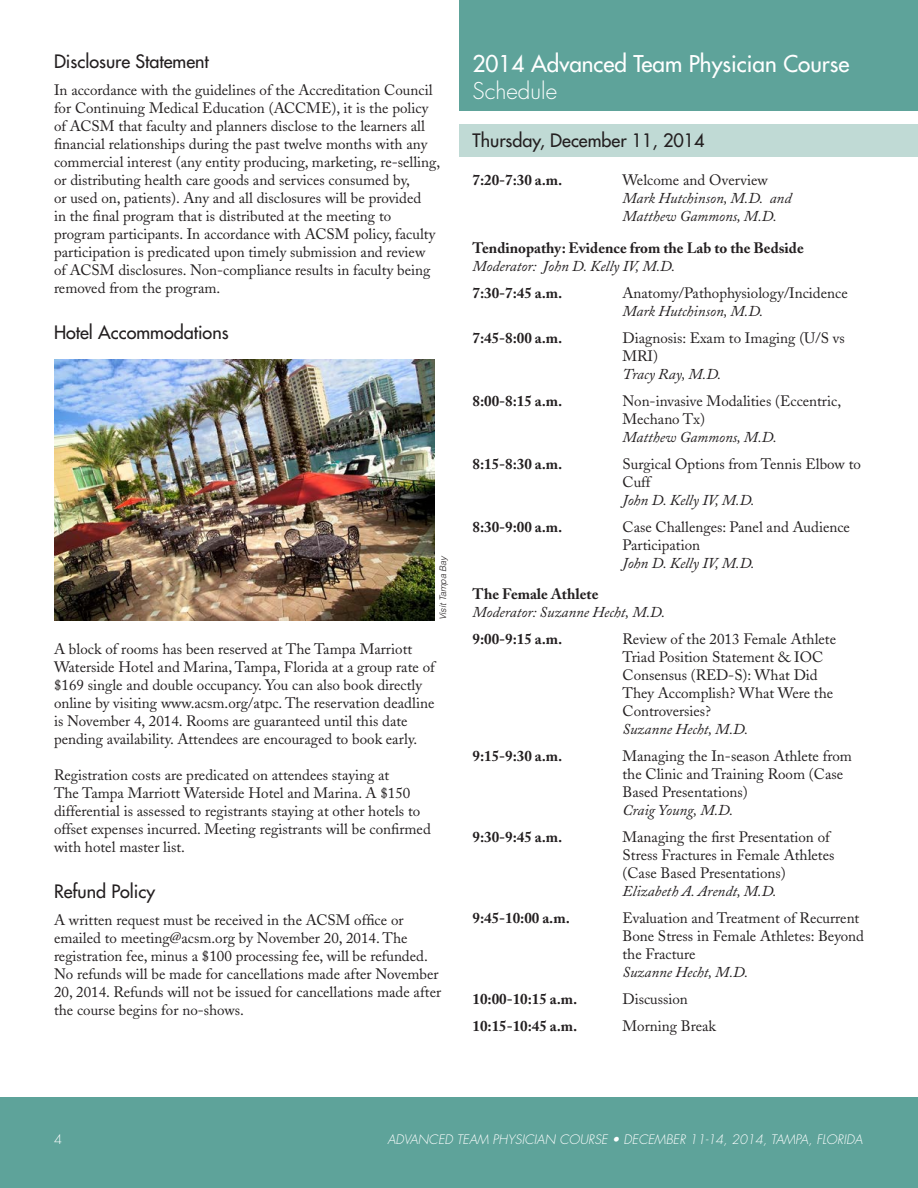
<style>
.page{position:relative;width:918px;height:1188px;background:#fff}
.page>*{position:absolute;margin:0;border:0;box-sizing:border-box;transform-origin:0 0}
.t1{font:22.5px "Futura";color:#fff}
.t2{font:300 22.5px "Futura";color:#fff}
.t3{font:18px "Futura";color:#231f20}
.t4{font:15px/18px "Adobe Caslon";color:#231f20}
.t5{font:italic 15px/18px "Adobe Caslon";color:#231f20}
.t6{font:700 15px "Adobe Caslon";color:#231f20}
.t7{font:italic 300 12.75px "Futura";color:#fff}
.t8{font:300 12.75px "Futura";color:#fff}
.t9{font:italic 300 9px "Helvetica LT Std";color:#231f20}
</style>
<div class="page">
<div style="left:459px;top:0;width:459px;height:110px;background:#5ea39a"></div>
<div style="left:459px;top:125px;width:459px;height:32px;background:#c0dad5"></div>
<div style="left:0;top:1097px;width:918px;height:91px;background:#5ea39a"></div>
<img style="left:54px;top:360px;width:381px;height:261px">
<p class="t3" style="left:54px;top:50px;width:156px">Disclosure Statement</p>
<p class="t4" style="left:54px;top:81px;width:388px">In accordance with the guidelines of the Accreditation Council for Continuing Medical Education (ACCME), it is the policy of ACSM that faculty and planners disclose to the learners all financial relationships during the past twelve months with any commercial interest (any entity producing, marketing, re-selling, or distributing health care goods and services consumed by,<br>or used on, patients). Any and all disclosures will be provided<br>in the final program that is distributed at the meeting to program participants. In accordance with ACSM policy, faculty participation is predicated upon timely submission and review of ACSM disclosures. Non-compliance results in faculty being removed from the program.</p>
<p class="t3" style="left:54px;top:321px;width:176px">Hotel Accommodations</p>
<p class="t9" style="left:437px;top:620px;width:66px;rotate:-90deg">Visit Tampa Bay</p>
<p class="t4" style="left:54px;top:640px;width:382px">A block of rooms has been reserved at The Tampa Marriott Waterside Hotel and Marina, Tampa, Florida at a group rate of $169 single and double occupancy. You can also book directly online by visiting www.acsm.org/atpc. The reservation deadline is November 4, 2014. Rooms are guaranteed until this date pending availability. Attendees are encouraged to book early.</p>
<p class="t4" style="left:54px;top:766px;width:378px">Registration costs are predicated on attendees staying at<br>The Tampa Marriott Waterside Hotel and Marina. A $150 differential is assessed to registrants staying at other hotels to offset expenses incurred. Meeting registrants will be confirmed with hotel master list.</p>
<p class="t3" style="left:54px;top:879px;width:103px">Refund Policy</p>
<p class="t4" style="left:54px;top:911px;width:389px">A written request must be received in the ACSM office or emailed to meeting@acsm.org by November 20, 2014. The registration fee, minus a $100 processing fee, will be refunded.<br>No refunds will be made for cancellations made after November 20, 2014. Refunds will not be issued for cancellations made after the course begins for no-shows.</p>
<h1 class="t1" style="left:472px;top:49px;width:378px">2014 Advanced Team Physician Course</h1>
<h1 class="t2" style="left:472px;top:76px;width:86px">Schedule</h1>
<p class="t3" style="left:472px;top:128px;width:234px">Thursday, December 11, 2014</p>
<p class="t6" style="left:472px;top:171px;width:91px">7:20-7:30 a.m.</p>
<p class="t4" style="left:622px;top:171px;width:147px">Welcome and Overview</p>
<p class="t5" style="left:622px;top:190px;width:170px">Mark Hutchinson, M.D. and<br>Matthew Gammons, M.D.</p>
<p class="t6" style="left:472px;top:238px;width:333px">Tendinopathy: Evidence from the Lab to the Bedside</p>
<p class="t5" style="left:472px;top:257px;width:204px">Moderator: John D. Kelly IV, M.D.</p>
<p class="t6" style="left:472px;top:283px;width:91px">7:30-7:45 a.m.</p>
<p class="t4" style="left:622px;top:284px;width:227px">Anatomy/Pathophysiology/Incidence</p>
<p class="t5" style="left:622px;top:302px;width:142px">Mark Hutchinson, M.D.</p>
<p class="t6" style="left:472px;top:328px;width:91px">7:45-8:00 a.m.</p>
<p class="t4" style="left:622px;top:329px;width:224px">Diagnosis: Exam to Imaging (U/S vs<br>MRI)</p>
<p class="t5" style="left:622px;top:365px;width:100px">Tracy Ray, M.D.</p>
<p class="t6" style="left:472px;top:391px;width:91px">8:00-8:15 a.m.</p>
<p class="t4" style="left:622px;top:392px;width:220px">Non-invasive Modalities (Eccentric,<br>Mechano Tx)</p>
<p class="t5" style="left:622px;top:428px;width:156px">Matthew Gammons, M.D.</p>
<p class="t6" style="left:472px;top:454px;width:91px">8:15-8:30 a.m.</p>
<p class="t4" style="left:622px;top:455px;width:240px">Surgical Options from Tennis Elbow to<br>Cuff</p>
<p class="t5" style="left:622px;top:491px;width:134px">John D. Kelly IV, M.D.</p>
<p class="t6" style="left:472px;top:517px;width:91px">8:30-9:00 a.m.</p>
<p class="t4" style="left:622px;top:518px;width:229px">Case Challenges: Panel and Audience<br>Participation</p>
<p class="t5" style="left:622px;top:554px;width:134px">John D. Kelly IV, M.D.</p>
<p class="t6" style="left:472px;top:585px;width:127px">The Female Athlete</p>
<p class="t5" style="left:472px;top:604px;width:194px">Moderator: Suzanne Hecht, M.D.</p>
<p class="t6" style="left:472px;top:630px;width:91px">9:00-9:15 a.m.</p>
<p class="t4" style="left:622px;top:630px;width:215px">Review of the 2013 Female Athlete<br>Triad Position Statement &amp; IOC<br>Consensus (RED-S): What Did<br>They Accomplish? What Were the<br>Controversies?</p>
<p class="t5" style="left:622px;top:721px;width:127px">Suzanne Hecht, M.D.</p>
<p class="t6" style="left:472px;top:747px;width:91px">9:15-9:30 a.m.</p>
<p class="t4" style="left:622px;top:747px;width:231px">Managing the In-season Athlete from the Clinic and Training Room (Case<br>Based Presentations)</p>
<p class="t5" style="left:622px;top:802px;width:112px">Craig Young, M.D.</p>
<p class="t6" style="left:472px;top:828px;width:91px">9:30-9:45 a.m.</p>
<p class="t4" style="left:622px;top:828px;width:213px">Managing the first Presentation of<br>Stress Fractures in Female Athletes (Case Based Presentations)</p>
<p class="t5" style="left:622px;top:883px;width:156px">Elizabeth A. Arendt, M.D.</p>
<p class="t6" style="left:472px;top:909px;width:99px">9:45-10:00 a.m.</p>
<p class="t4" style="left:622px;top:909px;width:243px">Evaluation and Treatment of Recurrent<br>Bone Stress in Female Athletes: Beyond the Fracture</p>
<p class="t5" style="left:622px;top:964px;width:127px">Suzanne Hecht, M.D.</p>
<p class="t6" style="left:472px;top:990px;width:106px">10:00-10:15 a.m.</p>
<p class="t4" style="left:622px;top:990px;width:67px">Discussion</p>
<p class="t6" style="left:472px;top:1017px;width:106px">10:15-10:45 a.m.</p>
<p class="t4" style="left:622px;top:1017px;width:95px">Morning Break</p>
<p class="t8" style="left:54px;top:1131px;width:9px">4</p>
<p class="t7" style="left:387px;top:1131px;width:477px">ADVANCED TEAM PHYSICIAN COURSE • DECEMBER 11-14, 2014, TAMPA, FLORIDA</p>
</div>
